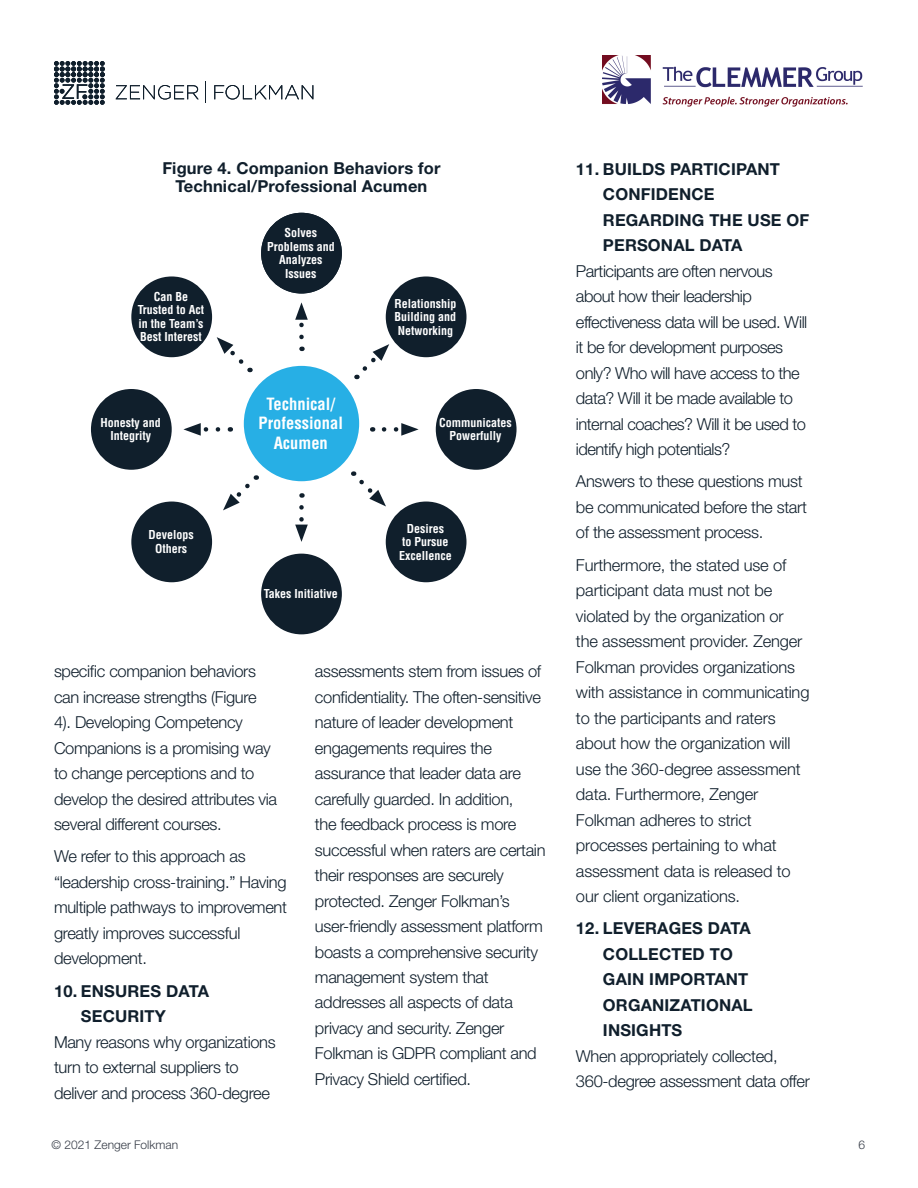
<style>
.page{position:relative;width:918px;height:1188px;background:#fff}
.page>*{position:absolute;margin:0;border:0;box-sizing:border-box;transform-origin:0 0}
.t1{font:300 16.5px/25.5px "Helvetica Neue";letter-spacing:-.02em;color:#101f2c}
.t2{font:700 16.5px/25.5px "Helvetica Neue";letter-spacing:.01em;color:#101f2c}
.t3{font:700 condensed 16.5px/19.8px "Helvetica LT Std";color:#fff;text-align:center}
.t4{font:700 condensed 12px/13.5px "Helvetica LT Std";color:#fff;text-align:center}
.t5{font:300 12px "Helvetica Neue";color:#353b46}
</style>
<div class="page">
<div style="left:244px;top:366px;width:115px;height:115px;background:#27afe5;border-radius:50%"></div>
<div style="left:261px;top:554px;width:81px;height:80px;background:#101f2c;border-radius:50%"></div>
<div style="left:261px;top:213px;width:81px;height:81px;background:#101f2c;border-radius:50%"></div>
<div style="left:436px;top:389px;width:81px;height:81px;background:#101f2c;border-radius:50%"></div>
<div style="left:91px;top:389px;width:81px;height:81px;background:#101f2c;border-radius:50%"></div>
<div style="left:386px;top:276px;width:81px;height:81px;background:#101f2c;border-radius:50%"></div>
<div style="left:131px;top:276px;width:81px;height:81px;background:#101f2c;border-radius:50%"></div>
<div style="left:386px;top:502px;width:81px;height:80px;background:#101f2c;border-radius:50%"></div>
<div style="left:131px;top:502px;width:81px;height:80px;background:#101f2c;border-radius:50%"></div>
<svg style="left:295px;top:302px;width:13px;height:35px"></svg>
<svg style="left:183px;top:423px;width:35px;height:13px"></svg>
<svg style="left:295px;top:507px;width:13px;height:35px"></svg>
<svg style="left:384px;top:423px;width:35px;height:13px"></svg>
<svg style="left:217px;top:337px;width:34px;height:35px"></svg>
<svg style="left:223px;top:475px;width:34px;height:35px"></svg>
<svg style="left:353px;top:471px;width:33px;height:35px"></svg>
<svg style="left:356px;top:344px;width:33px;height:35px"></svg>
<svg style="left:54px;top:61px;width:51px;height:44px"></svg>
<svg style="left:116px;top:85px;width:83px;height:15px"></svg>
<svg style="left:214px;top:85px;width:99px;height:15px"></svg>
<svg style="left:205px;top:81px;width:1px;height:22px"></svg>
<img style="left:603px;top:56px;width:260px;height:50px">
<p class="t2" style="left:162px;top:159px;width:280px;line-height:18px;text-align:center">Figure 4. Companion Behaviors for<br>Technical/Professional Acumen</p>
<p class="t4" style="left:138px;top:290px;width:68px">Can Be<br>Trusted to Act in the Team’s<br>Best Interest</p>
<p class="t4" style="left:101px;top:416px;width:62px">Honesty and<br>Integrity</p>
<p class="t4" style="left:148px;top:528px;width:47px">Develops<br>Others</p>
<p class="t4" style="left:267px;top:226px;width:69px">Solves<br>Problems and<br>Analyzes<br>Issues</p>
<p class="t3" style="left:259px;top:394px;width:86px">Technical/<br>Professional<br>Acumen</p>
<p class="t4" style="left:264px;top:587px;width:76px">Takes Initiative</p>
<p class="t4" style="left:394px;top:296px;width:64px;text-align:justify">Relationship Building and Networking</p>
<p class="t4" style="left:439px;top:416px;width:74px">Communicates<br>Powerfully</p>
<p class="t4" style="left:399px;top:522px;width:54px">Desires<br>to Pursue<br>Excellence</p>
<p class="t1" style="left:54px;top:658px;width:225px">specific companion behaviors can increase strengths (Figure<br>4). Developing Competency<br>Companions is a promising way to change perceptions and to develop the desired attributes via several different courses.</p>
<p class="t1" style="left:54px;top:843px;width:235px">We refer to this approach as “leadership cross-training.” Having multiple pathways to improvement greatly improves successful development.</p>
<p class="t2" style="left:81px;top:978px;width:130px;text-indent:-27px">10. ENSURES DATA<br>SECURITY</p>
<p class="t1" style="left:54px;top:1029px;width:223px">Many reasons why organizations turn to external suppliers to deliver and process 360-degree</p>
<p class="t1" style="left:315px;top:658px;width:232px">assessments stem from issues of confidentiality. The often-sensitive nature of leader development engagements requires the assurance that leader data are carefully guarded. In addition,<br>the feedback process is more successful when raters are certain their responses are securely protected. Zenger Folkman’s user-friendly assessment platform boasts a comprehensive security management system that addresses all aspects of data privacy and security. Zenger<br>Folkman is GDPR compliant and<br>Privacy Shield certified.</p>
<p class="t2" style="left:603px;top:156px;width:208px;text-indent:-27px">11. BUILDS PARTICIPANT<br>CONFIDENCE<br>REGARDING THE USE OF<br>PERSONAL DATA</p>
<p class="t1" style="left:576px;top:258px;width:233px">Participants are often nervous about how their leadership effectiveness data will be used. Will it be for development purposes only? Who will have access to the data? Will it be made available to internal coaches? Will it be used to identify high potentials?</p>
<p class="t1" style="left:576px;top:468px;width:232px">Answers to these questions must be communicated before the start of the assessment process.</p>
<p class="t1" style="left:576px;top:552px;width:235px">Furthermore, the stated use of participant data must not be violated by the organization or the assessment provider. Zenger<br>Folkman provides organizations with assistance in communicating to the participants and raters about how the organization will use the 360-degree assessment data. Furthermore, Zenger<br>Folkman adheres to strict processes pertaining to what assessment data is released to our client organizations.</p>
<p class="t2" style="left:603px;top:915px;width:151px;text-indent:-27px">12. LEVERAGES DATA<br>COLLECTED TO<br>GAIN IMPORTANT<br>ORGANIZATIONAL<br>INSIGHTS</p>
<p class="t1" style="left:576px;top:1043px;width:235px">When appropriately collected,<br>360-degree assessment data offer</p>
<p class="t5" style="left:52px;top:1138px;width:128px">© 2021 Zenger Folkman</p>
<p class="t5" style="left:858px;top:1138px;width:8px">6</p>
</div>
